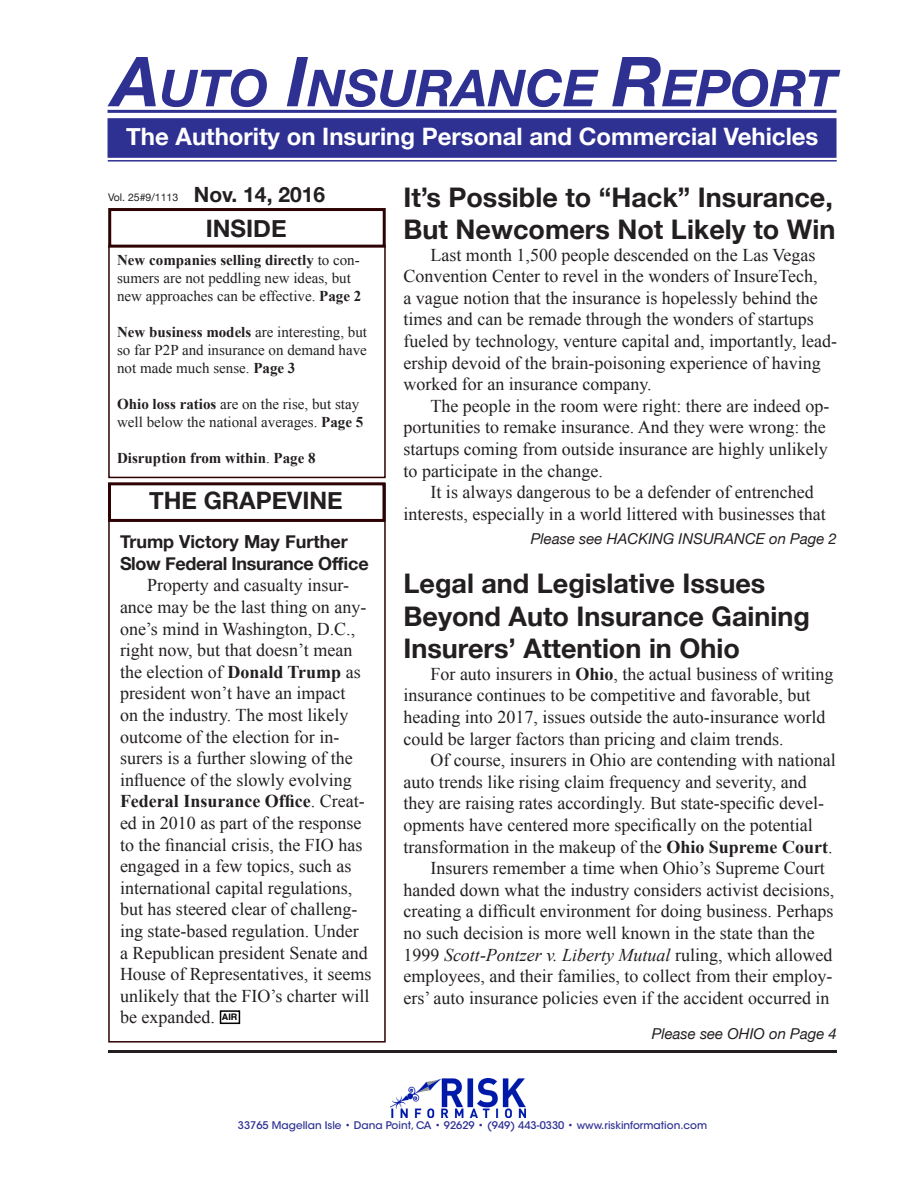
<style>
.page{position:relative;width:918px;height:1188px;background:#fff}
.page>*{position:absolute;margin:0;border:0;box-sizing:border-box;transform-origin:0 0}
.t1{font:italic 700 51px "Helvetica Neue";color:#2e3092}
.Headline{font:700 27px/32.4px "Helvetica Neue";color:#231f20}
.t2{font:700 24px "Helvetica Neue";color:#fff}
.t3{font:700 24px "Helvetica Neue";color:#231f20}
.t4{font:700 21px "Helvetica Neue";color:#231f20}
.Body_text{font:18px/21.6px "Times New Roman";color:#231f20}
.Grape_Hed{font:700 18px/21.6px "Helvetica Neue";letter-spacing:-.02em;color:#231f20}
.Body_text-2{font:15px/18px "Times New Roman";color:#231f20}
.t5{font:italic 15px "Helvetica Neue";color:#231f20}
.Body_text-3{font:700 15px "Times New Roman";color:#231f20}
.t6{font:500 10.5px "ITC Avant Garde Std";color:#2e3092}
.t7{font:10.5px "Helvetica Neue";color:#231f20}
.t8{font:700 9px "Helvetica";color:#000}
.s1{font-size:69px}
.s2{font-weight:700}
.s3{font-weight:400}
.s4{font-style:italic}
</style>
<div class="page">
<div style="left:108px;top:483px;width:278px;height:560px;border:2px solid #2e0102"></div>
<div style="left:108px;top:208px;width:278px;height:40px;border:3px solid #2e0102"></div>
<div style="left:108px;top:245px;width:278px;height:233px;border:2px solid #2e0102"></div>
<hr style="left:108px;top:1050px;width:729px;height:3px;background:#231f20">
<img style="left:390px;top:1078px;width:136px;height:39px">
<div style="left:108px;top:118px;width:729px;height:40px;background:#2e3092;border:2px solid #2e3092"></div>
<hr style="left:108px;top:110px;width:729px;height:3px;background:#2e3092">
<hr style="left:108px;top:160px;width:729px;height:2px;background:#2e3092">
<div style="left:108px;top:482px;width:278px;height:40px;border:3px solid #2e0102"></div>
<div style="left:220px;top:1010px;width:20px;height:14px;border:2px solid #000"></div>
<p class="t1" style="left:113px;top:48px;width:726px"><span class="s1">A</span>UTO <span class="s1">I</span>NSURANCE <span class="s1">R</span>EPORT</p>
<p class="t2" style="left:126px;top:118px;width:694px">The Authority on Insuring Personal and Commercial Vehicles</p>
<p class="t7" style="left:108px;top:190px;width:72px">Vol. 25#9/1113</p>
<p class="t4" style="left:194px;top:178px;width:133px">Nov. 14, 2016</p>
<p class="t3" style="left:206px;top:209px;width:82px">INSIDE</p>
<p class="Body_text-2" style="left:117px;top:251px;width:246px"><span class="s2">New companies selling directly</span> to con&shy;sumers are not peddling new ideas, but new approaches can be effective. <span class="s2">Page 2</span></p>
<p class="Body_text-2" style="left:117px;top:323px;width:252px;text-align:justify"><span class="s2">New business models</span> are interesting, but so far P2P and insurance on demand have not made much sense. <span class="s2">Page 3</span></p>
<p class="Body_text-2" style="left:117px;top:395px;width:248px"><span class="s2">Ohio loss ratios</span> are on the rise, but stay well below the national averages. <span class="s2">Page 5</span></p>
<p class="Body_text-3" style="left:117px;top:448px;width:200px">Disruption from within<span class="s3">.</span> Page 8</p>
<p class="t3" style="left:149px;top:482px;width:195px">THE GRAPEVINE</p>
<p class="Grape_Hed" style="left:120px;top:532px;width:250px">Trump Victory May Further<br>Slow Federal Insurance Office</p>
<p class="Body_text" style="left:120px;top:574px;width:253px;text-indent:27px">Property and casualty insur&shy;ance may be the last thing on any&shy;one’s mind in Washington, D.C., right now, but that doesn’t mean the election of <span class="s2">Donald Trump</span> as president won’t have an impact<br>on the industry. The most likely outcome of the election for in&shy;surers is a further slowing of the influence of the slowly evolving<br><span class="s2">Federal Insurance Office</span>. Creat&shy;ed in 2010 as part of the response to the financial crisis, the FIO has engaged in a few topics, such as international capital regulations, but has steered clear of challeng&shy;ing state-based regulation. Under<br>a Republican president Senate and<br>House of Representatives, it seems unlikely that the FIO’s charter will be expanded.</p>
<p class="t8" style="left:222px;top:1010px;width:17px">AIR</p>
<p class="Headline" style="left:404px;top:182px;width:433px">It’s Possible to “Hack” Insurance,<br>But Newcomers Not Likely to Win</p>
<p class="Body_text" style="left:404px;top:244px;width:435px;text-indent:27px">Last month 1,500 people descended on the Las Vegas Convention Center to revel in the wonders of InsureTech,<br>a vague notion that the insurance is hopelessly behind the times and can be remade through the wonders of startups fueled by technology, venture capital and, importantly, lead&shy;ership devoid of the brain-poisoning experience of having worked for an insurance company.</p>
<p class="Body_text" style="left:404px;top:395px;width:427px;text-indent:27px">The people in the room were right: there are indeed op&shy;portunities to remake insurance. And they were wrong: the startups coming from outside insurance are highly unlikely to participate in the change.</p>
<p class="Body_text" style="left:404px;top:481px;width:424px;text-indent:27px">It is always dangerous to be a defender of entrenched interests, especially in a world littered with businesses that</p>
<p class="t5" style="left:531px;top:528px;width:308px">Please see HACKING INSURANCE on Page 2</p>
<p class="Headline" style="left:404px;top:568px;width:408px">Legal and Legislative Issues<br>Beyond Auto Insurance Gaining<br>Insurers’ Attention in Ohio</p>
<p class="Body_text" style="left:404px;top:663px;width:431px;text-indent:27px">For auto insurers in <span class="s2">Ohio</span>, the actual business of writing insurance continues to be competitive and favorable, but heading into 2017, issues outside the auto-insurance world could be larger factors than pricing and claim trends.</p>
<p class="Body_text" style="left:404px;top:749px;width:434px;text-indent:27px">Of course, insurers in Ohio are contending with national auto trends like rising claim frequency and severity, and they are raising rates accordingly. But state-specific devel&shy;opments have centered more specifically on the potential transformation in the makeup of the <span class="s2">Ohio Supreme Court</span>.</p>
<p class="Body_text" style="left:404px;top:857px;width:432px;text-indent:27px">Insurers remember a time when Ohio’s Supreme Court handed down what the industry considers activist decisions, creating a difficult environment for doing business. Perhaps no such decision is more well known in the state than the 1999 <span class="s4">Scott-Pontzer v. Liberty Mutual</span> ruling, which allowed employees, and their families, to collect from their employ&shy;ers’ auto insurance policies even if the accident occurred in</p>
<p class="t5" style="left:652px;top:1023px;width:187px">Please see OHIO on Page 4</p>
<p class="t6" style="left:238px;top:1118px;width:471px">33765 Magellan Isle • Dana Point, CA • 92629 • (949) 443-0330 • www.riskinformation.com</p>
</div>
